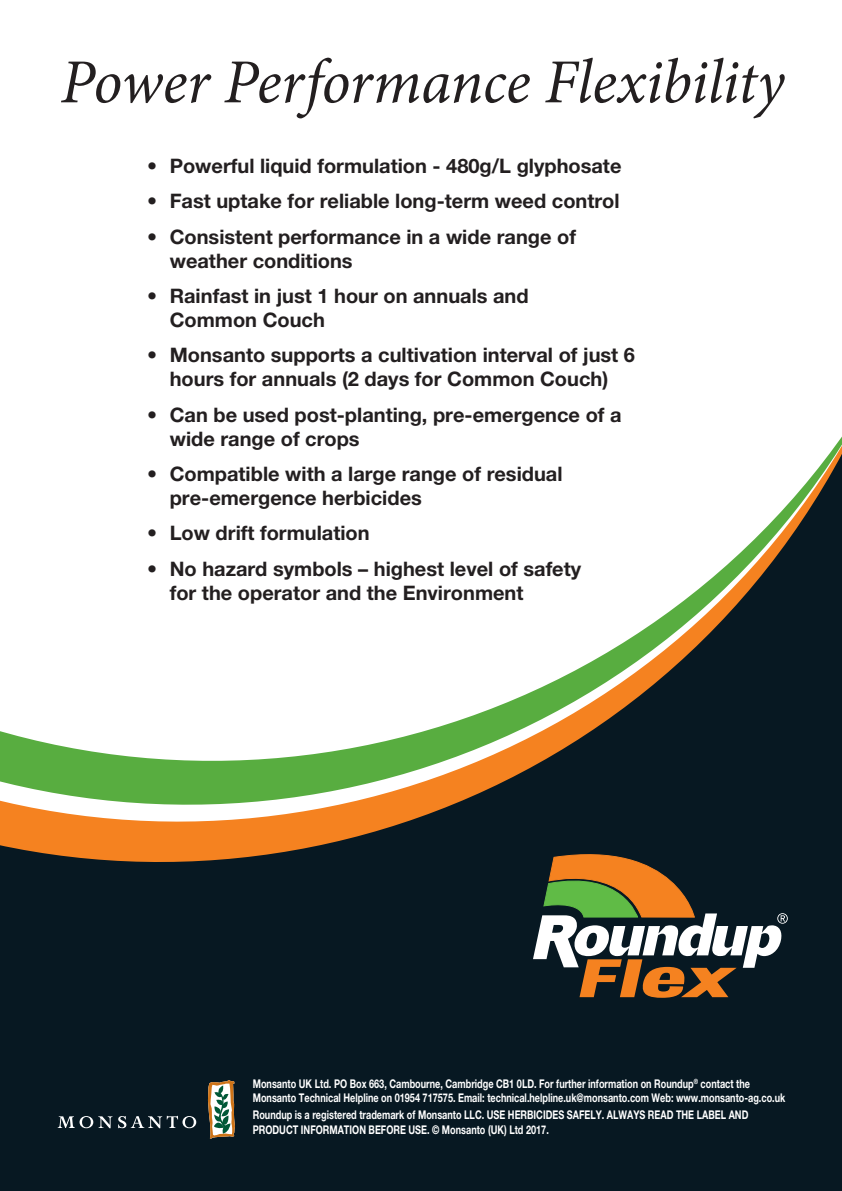
<style>
.page{position:relative;width:842px;height:1191px;background:#fff}
.page>*{position:absolute;margin:0;border:0;box-sizing:border-box;transform-origin:0 0}
.t1{font:italic 62.6px "Minion Pro";letter-spacing:-.005em;color:#231f20}
.t2{font:700 20px/24px "Helvetica Neue LT Pro";color:#231f20}
.t3{font:700 12px/14.4px "Helvetica Neue LT Pro";color:#fff;scale:.76 1}
</style>
<div class="page">
<div style="left:0;top:380px;width:842px;height:811px;background:#071822"></div>
<svg style="left:0;top:380px;width:842px;height:482px;fill:#fff"></svg>
<svg style="left:533px;top:854px;width:255px;height:143px"></svg>
<svg style="left:58px;top:1116px;width:54px;height:12px"></svg>
<svg style="left:118px;top:1115px;width:78px;height:13px"></svg>
<svg style="left:208px;top:1080px;width:27px;height:58px;background:#9d9b7d"></svg>
<h1 class="t1" style="left:61px;top:58px;width:725px">Power Performance Flexibility</h1>
<p class="t2" style="left:147px;top:155px;width:476px">• Powerful liquid formulation - 480g/L glyphosate</p>
<p class="t2" style="left:147px;top:191px;width:474px">• Fast uptake for reliable long-term weed control</p>
<p class="t2" style="left:170px;top:226px;width:408px;text-indent:-23px">• Consistent performance in a wide range of weather conditions</p>
<p class="t2" style="left:170px;top:285px;width:360px;text-indent:-23px">• Rainfast in just 1 hour on annuals and<br>Common Couch</p>
<p class="t2" style="left:147px;top:345px;width:489px;text-align:center">• Monsanto supports a cultivation interval of just 6 hours for annuals (2 days for Common Couch)</p>
<p class="t2" style="left:170px;top:404px;width:453px;text-indent:-23px">• Can be used post-planting, pre-emergence of a wide range of crops</p>
<p class="t2" style="left:170px;top:463px;width:394px;text-indent:-23px">• Compatible with a large range of residual pre-emergence herbicides</p>
<p class="t2" style="left:147px;top:523px;width:224px">• Low drift formulation</p>
<p class="t2" style="left:170px;top:558px;width:413px;text-indent:-23px">• No hazard symbols – highest level of safety for the operator and the Environment</p>
<p class="t3" style="left:253px;top:1077px;width:702px">Monsanto UK Ltd. PO Box 663, Cambourne, Cambridge CB1 0LD. For further information on Roundup<sup>®</sup> contact the<br>Monsanto Technical Helpline on 01954 717575. Email: technical.helpline.uk@monsanto.com Web: www.monsanto-ag.co.uk</p>
<p class="t3" style="left:253px;top:1108px;width:654px">Roundup is a registered trademark of Monsanto LLC. USE HERBICIDES SAFELY. ALWAYS READ THE LABEL AND<br>PRODUCT INFORMATION BEFORE USE. © Monsanto (UK) Ltd 2017.</p>
</div>
